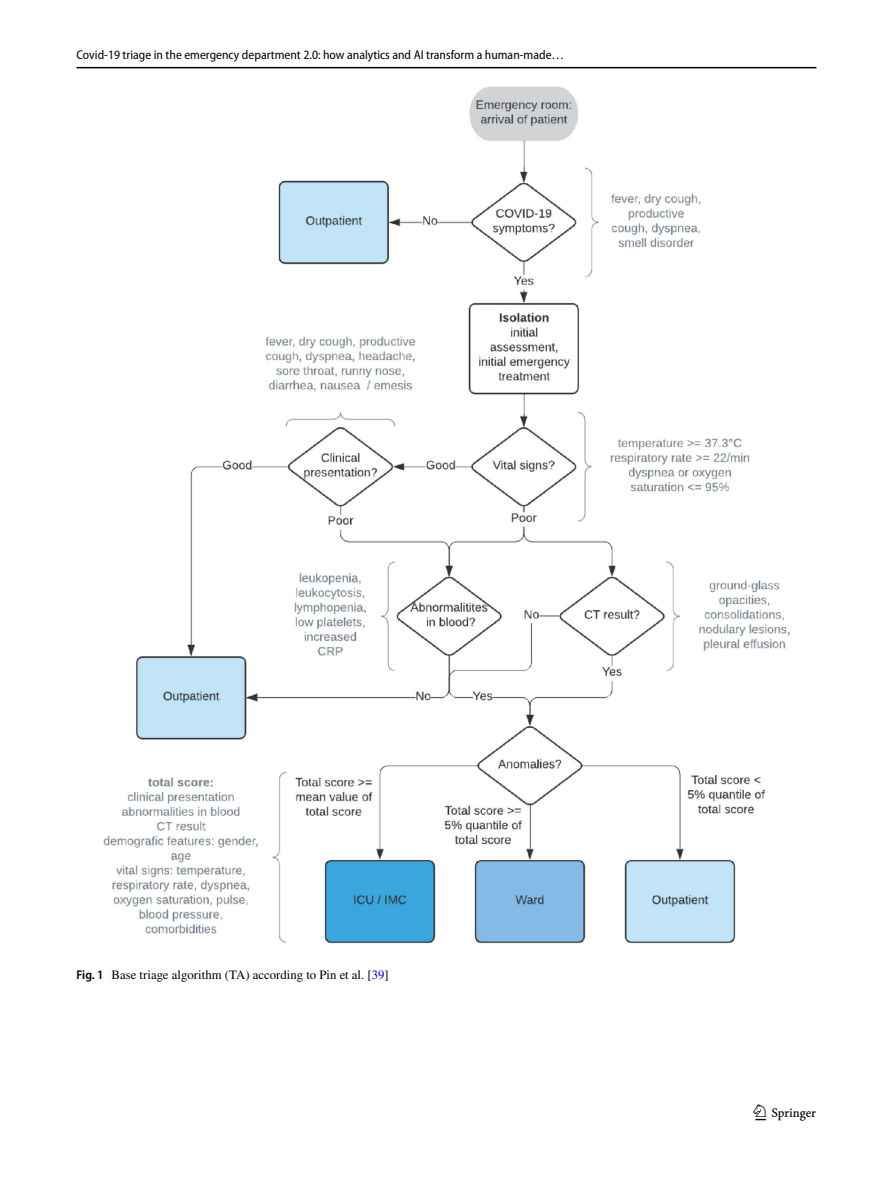
<style>
.page{position:relative;width:893px;height:1187px;background:#fff}
.page>*{position:absolute;margin:0;border:0;box-sizing:border-box;transform-origin:0 0}
.t1{font:22.5px "Springnew Regular 3";color:#000}
.t2{font:12.75px "Myriad Pro Semi Cn 3";color:#000}
.t3{font:12.75px "STIX";color:#000}
.s1{font-family:"Myriad Pro";font-weight:600;font-stretch:semi-condensed}
.s2{color:#00f}
</style>
<div class="page">
<hr style="left:77px;top:67px;width:739px;height:1px;background:#000">
<img style="left:104px;top:87px;width:685px;height:856px">
<p class="t2" style="left:77px;top:48px;width:489px">Covid‑19 triage in the emergency department 2.0: how analytics and AI transform a human‑made…</p>
<p class="t3" style="left:77px;top:965px;width:314px"><span class="s1">Fig. 1</span> Base triage algorithm (TA) according to Pin et al. [<span class="s2">39</span>]</p>
<h1 class="t1" style="left:755px;top:1104px;width:62px">1 3</h1>
</div>
